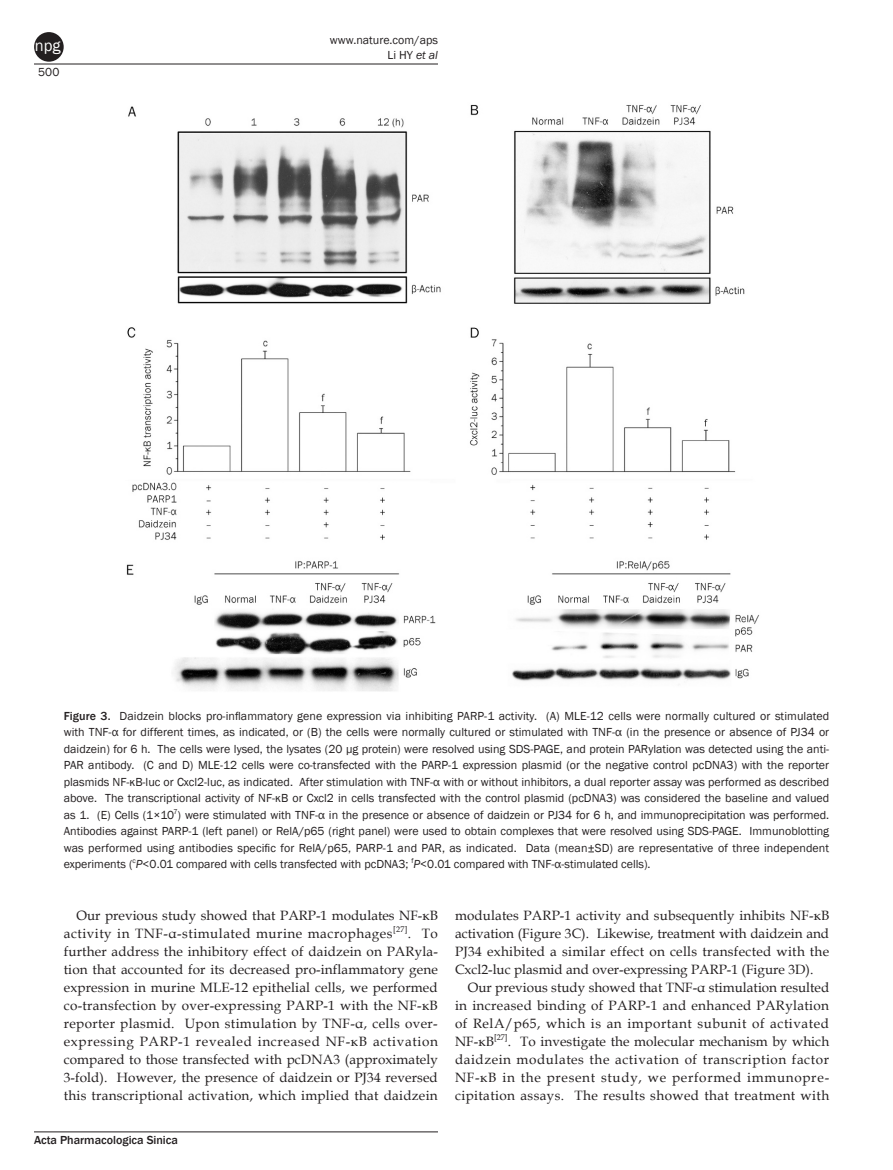
<style>
.page{position:relative;width:893px;height:1170px;background:#fff}
.page>*{position:absolute;margin:0;border:0;box-sizing:border-box;transform-origin:0 0}
.t1{font:16.5px "Franklin Gothic Book 2";color:#fff}
.英文正文{font:13.5px/18px "Book Antiqua 2";letter-spacing:.02em;color:#231f20;text-align:justify}
.图表注{font:12px/16.5px "Franklin Gothic";color:#231f20;text-align:justify}
.t2{font:12px/15px "Franklin Gothic Book 2";color:#231f20;text-align:right}
.t3{font:500 12px "Franklin Gothic";color:#231f20}
.s1{font-family:"Franklin Gothic";font-style:italic}
.s2{font-family:"Franklin Gothic Medium 2"}
.s3{font-style:italic}
.s4{font-family:"Book Antiqua"}
</style>
<div class="page">
<hr style="left:34px;top:64px;width:404px;height:1px;background:#231f20">
<hr style="left:34px;top:1131px;width:404px;height:1px;background:#231f20">
<div style="left:34px;top:32px;width:30px;height:30px;background:#231f20;border-radius:50%"></div>
<img style="left:126px;top:104px;width:633px;height:587px">
<h1 class="t1" style="left:35px;top:35px;width:27px">npg</h1>
<p class="t2" style="left:38px;top:65px;width:23px">500</p>
<p class="t2" style="left:330px;top:32px;width:110px">www.nature.com/aps<br>Li HY <span class="s1">et al</span></p>
<p class="图表注" style="left:64px;top:707px;width:767px"><span class="s2">Figure 3.</span> Daidzein blocks pro-inflammatory gene expression via inhibiting PARP-1 activity. (A) MLE-12 cells were normally cultured or stimulated with TNF-α for different times, as indicated, or (B) the cells were normally cultured or stimulated with TNF-α (in the presence or absence of PJ34 or daidzein) for 6 h. The cells were lysed, the lysates (20 μg protein) were resolved using SDS-PAGE, and protein PARylation was detected using the anti-PAR antibody. (C and D) MLE-12 cells were co-transfected with the PARP-1 expression plasmid (or the negative control pcDNA3) with the reporter plasmids NF-κB-luc or Cxcl2-luc, as indicated. After stimulation with TNF-α with or without inhibitors, a dual reporter assay was performed as described above. The transcriptional activity of NF-κB or Cxcl2 in cells transfected with the control plasmid (pcDNA3) was considered the baseline and valued as 1. (E) Cells (1×10<sup>7</sup>) were stimulated with TNF-α in the presence or absence of daidzein or PJ34 for 6 h, and immunoprecipitation was performed.<br>Antibodies against PARP-1 (left panel) or RelA/p65 (right panel) were used to obtain complexes that were resolved using SDS-PAGE. Immunoblotting was performed using antibodies specific for RelA/p65, PARP-1 and PAR, as indicated. Data (mean±SD) are representative of three independent experiments (<sup>c</sup><span class="s3">P</span>&lt;0.01 compared with cells transfected with pcDNA3; <sup>f</sup><span class="s3">P</span>&lt;0.01 compared with TNF-α-stimulated cells).</p>
<p class="英文正文" style="left:64px;top:905px;width:376px;text-indent:13px">Our previous study showed <span class="s4">that PARP-1 modulates NF-κB activity in TNF-α-stimulated murine macrophages</span><sup>[27]</sup>. To further address the inhibitory effect of daidzein on PARyla&shy;tion that accounted for its decreased pro-inflammatory gene expression in murine MLE-12 epithelial cells, we performed <span class="s4">co-transfection by over-expressing PARP-1 with the NF-κB reporter plasmid. Upon stimulation by TNF-α, cells over&shy;expressing PARP-1 revealed increased NF-κB activation </span>compared to those transfected with pcDNA3 (approximately <span class="s4">3-fold). However, the presence of daidzein or PJ34 reversed </span>this transcriptional activation, which implied that daidzein</p>
<p class="英文正文" style="left:455px;top:905px;width:376px"><span class="s4">modulates PARP-1 activity and subsequently inhibits NF-κB </span>activation (Figure 3C). Likewise, treatment with daidzein and <span class="s4">PJ34 exhibited a similar effect on cells transfected with the </span>Cxcl2-luc plasmid and over-expressing PARP-1 (Figure 3D).</p>
<p class="英文正文" style="left:455px;top:977px;width:376px;text-indent:13px"><span class="s4">Our previous study showed that TNF-α</span> stimulation resulted in increased binding of PARP-1 and enhanced PARylation of <span class="s4">RelA/p65</span>, which is an important subunit of activated <span class="s4">NF-κB</span><sup>[27]</sup>. To investigate the molecular mechanism by which daidzein modulates the activation of transcription factor <span class="s4">NF-κB in the present study, we performed immunopre&shy;</span>cipitation assays. The results showed that treatment with</p>
<p class="t3" style="left:34px;top:1132px;width:145px">Acta Pharmacologica Sinica</p>
</div>
